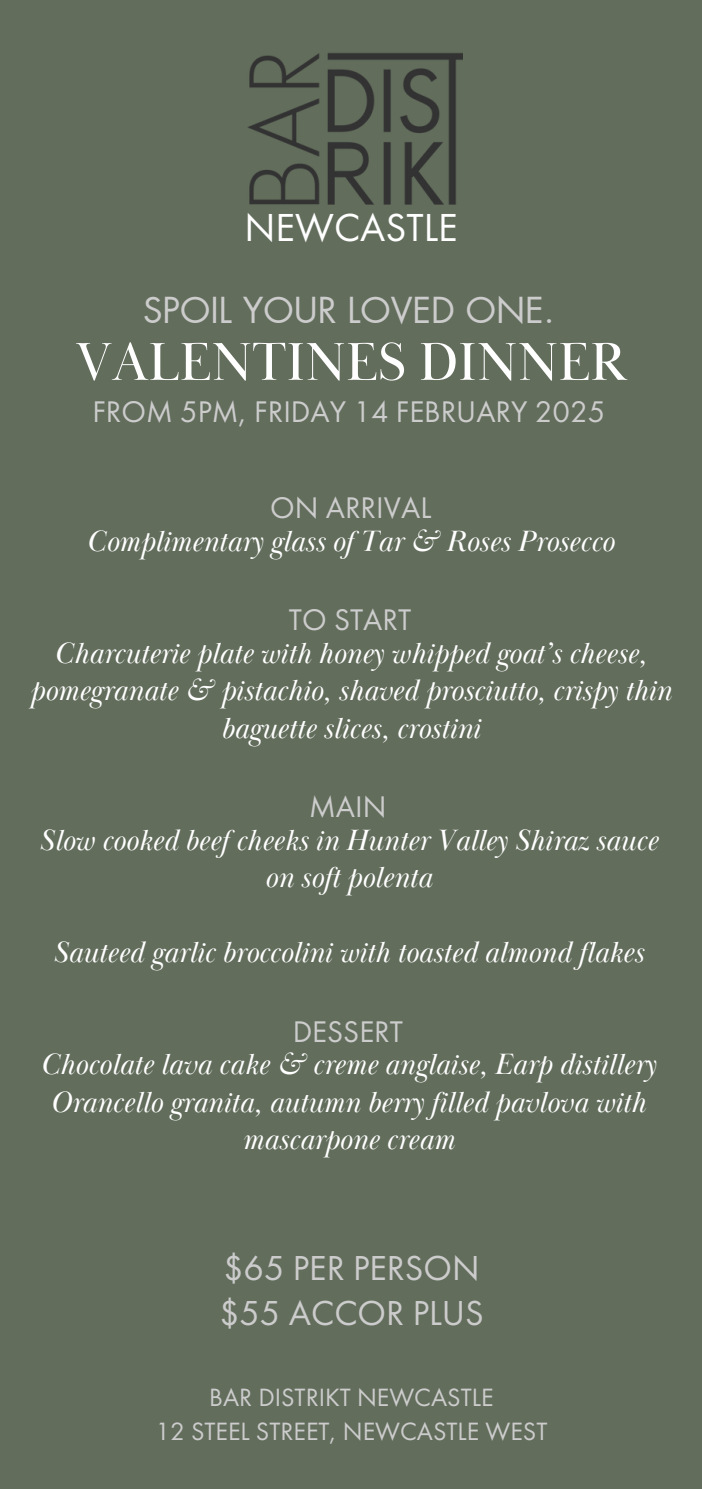
<style>
.page{position:relative;width:702px;height:1489px;background:#fff}
.page>*{position:absolute;margin:0;border:0;box-sizing:border-box;transform-origin:0 0}
.t1{font:55.25px "Baskerville Display PT";color:#fff}
.t2{font:40.5px "Futura PT";color:#fff}
.t3{font:36px/45px "Futura PT";color:#ccc}
.t4{font:35px "Futura LT Pro";color:#ccc}
.t5{font:31px "Futura PT";color:#ccc}
.t6{font:italic 30.25px/37.5px "Baskerville Display PT";color:#fff;text-align:center}
.t7{font:26px "Futura PT";color:#ccc}
</style>
<div class="page">
<div style="left:0;top:0;width:701px;height:1489px;background:#626d5c"></div>
<img style="left:247px;top:53px;width:215px;height:152px">
<h3 class="t2" style="left:244px;top:201px;width:215px">NEWCASTLE</h3>
<h1 class="t4" style="left:143px;top:294px;width:413px">SPOIL YOUR LOVED ONE.</h1>
<h5 class="t1" style="left:75px;top:328px;width:552px">VALENTINES DINNER</h5>
<h2 class="t5" style="left:92px;top:392px;width:514px">FROM 5PM, FRIDAY 14 FEBRUARY 2025</h2>
<p class="t5" style="left:270px;top:488px;width:163px">ON ARRIVAL</p>
<p class="t6" style="left:87px;top:523px;width:528px">Complimentary glass of Tar &amp; Roses Prosecco</p>
<h4 class="t5" style="left:289px;top:600px;width:124px">TO START</h4>
<h4 class="t6" style="left:30px;top:635px;width:642px">Charcuterie plate with honey whipped goat’s cheese, pomegranate &amp; pistachio, shaved prosciutto, crispy thin baguette slices, crostini</h4>
<h5 class="t5" style="left:309px;top:787px;width:79px">MAIN</h5>
<h5 class="t6" style="left:39px;top:822px;width:620px">Slow cooked beef cheeks in Hunter Valley Shiraz sauce on soft polenta</h5>
<h4 class="t6" style="left:53px;top:935px;width:592px">Sauteed garlic broccolini with toasted almond flakes</h4>
<h5 class="t5" style="left:292px;top:1011px;width:112px">DESSERT</h5>
<h3 class="t6" style="left:41px;top:1047px;width:616px">Chocolate lava cake &amp; creme anglaise, Earp distillery<br>Orancello granita, autumn berry filled pavlova with mascarpone cream</h3>
<h4 class="t3" style="left:219px;top:1245px;width:266px">$65 PER PERSON $55 ACCOR PLUS</h4>
<h4 class="t7" style="left:209px;top:1380px;width:286px">BAR DISTRIKT NEWCASTLE</h4>
<h5 class="t7" style="left:155px;top:1414px;width:393px">12 STEEL STREET, NEWCASTLE WEST</h5>
</div>
